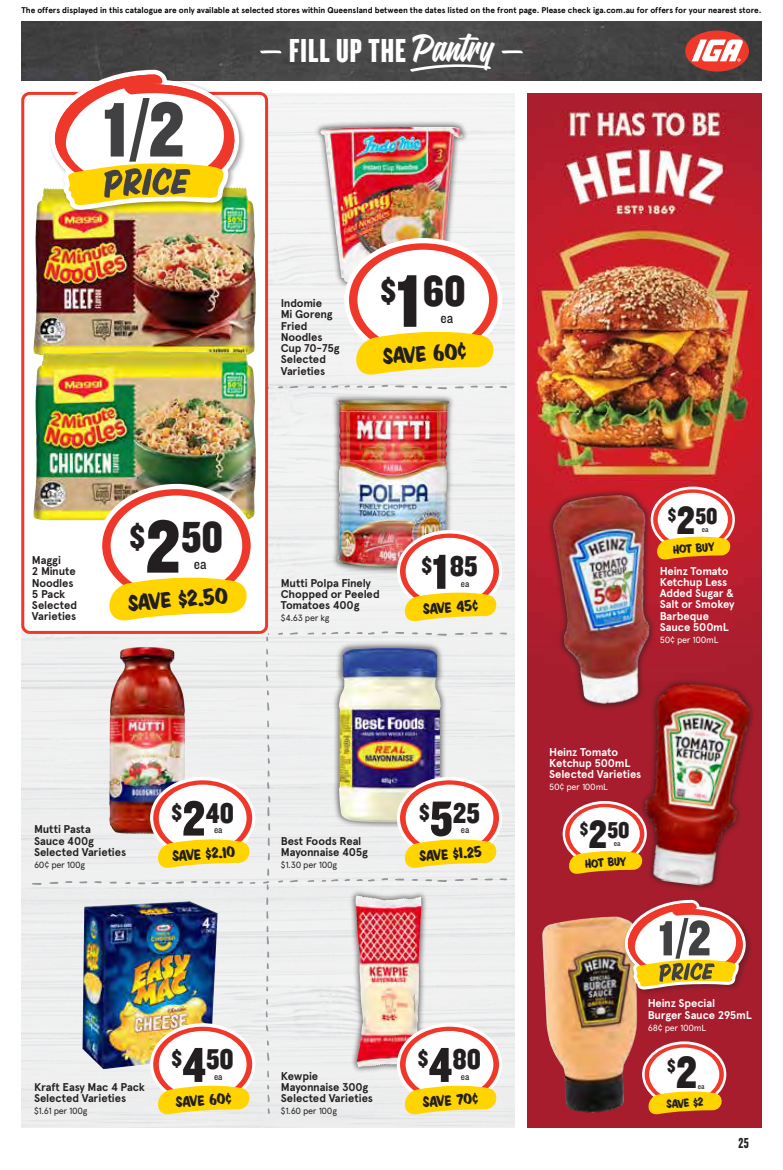
<style>
.page{position:relative;width:783px;height:1170px;background:#fff}
.page>*{position:absolute;margin:0;border:0;box-sizing:border-box;transform-origin:0 0}
.t1{font:46.8px "Knockout 70 Full Welterwt";color:#231f20}
.t2{font:45.15px "Knockout 70 Full Welterwt";color:#231f20}
.t3{font:34.5px "Knockout 68 Full Featherwt";letter-spacing:.03em;color:#fff}
.t4{font:33.6px "Knockout 70 Full Welterwt";color:#231f20}
.t5{font:29.7px "Knockout 70 Full Welterwt";color:#231f20}
.t6{font:25.05px "Sign Painter House Showcard";color:#231f20}
.t7{font:23.85px "Knockout 70 Full Welterwt";color:#231f20}
.t8{font:22.8px "Knockout 70 Full Welterwt";color:#231f20}
.t9{font:18.15px "Knockout 70 Full Welterwt";color:#231f20}
.t10{font:16.65px "Sign Painter House Showcard";color:#231f20}
.t11{font:15.15px "Knockout 30 Junior Welterwt";color:#231f20}
.t12{font:15px "Knockout 68 Full Featherwt";color:#231f20}
.t13{font:13.35px "Sign Painter House Showcard";color:#231f20}
.t14{font:700 11.25px/11.2px "Apercu";letter-spacing:-.01em;color:#231f20}
.t15{font:700 11.25px/11.2px "Apercu";letter-spacing:-.015em;color:#fff}
.t16{font:10.05px "Knockout 30 Junior Welterwt";color:#231f20}
.t17{font:9px "Apercu";letter-spacing:-.035em;color:#231f20}
.t18{font:9px "Apercu";letter-spacing:-.03em;color:#fff}
.t19{font:700 8.25px "Apercu";color:#000}
.t20{font:8.1px "Knockout 30 Junior Welterwt";color:#231f20}
.s1{font-family:"Signalist";font-size:49.5px}
.s2{font-size:77.4px}
.s3{font-size:51px}
.s4{font-size:40.8px}
</style>
<div class="page">
<img style="left:21px;top:21px;width:740px;height:60px">
<svg style="left:259px;top:50px;width:23px;height:4px"></svg>
<svg style="left:500px;top:50px;width:24px;height:4px"></svg>
<div style="left:685px;top:31px;width:63px;height:41px;background:#ef3829;border-radius:50%"></div>
<svg style="left:691px;top:39px;width:52px;height:23px"></svg>
<svg style="left:409px;top:63px;width:83px;height:9px"></svg>
<div style="left:21px;top:93px;width:493px;height:1034px;background:#f0f1f2"></div>
<img style="left:527px;top:94px;width:234px;height:1033px">
<img style="left:23px;top:93px;width:243px;height:539px;border-radius:7px">
<div style="left:21px;top:92px;width:247px;height:542px;border:3px solid #ef3829;border-radius:7px"></div>
<div style="left:639px;top:677px;width:116px;height:214px;background:#a71d2d"></div>
<img style="left:636px;top:680px;width:115px;height:208px">
<div style="left:546px;top:489px;width:110px;height:221px;background:#231f20;opacity:.65"></div>
<img style="left:552px;top:495px;width:97px;height:209px">
<img style="left:542px;top:916px;width:96px;height:196px">
<img style="left:78px;top:350px;width:54px;height:4px">
<div style="left:314px;top:120px;width:155px;height:169px;background:#231f20;opacity:.65"></div>
<img style="left:320px;top:127px;width:143px;height:156px">
<div style="left:331px;top:393px;width:124px;height:181px;background:#231f20;opacity:.65"></div>
<img style="left:337px;top:400px;width:112px;height:167px">
<div style="left:97px;top:484px;width:158px;height:123px;background:#fff;border-radius:50%"></div>
<div style="left:102px;top:489px;width:148px;height:113px;background:#ef3829;border-radius:50%"></div>
<div style="left:111px;top:495px;width:131px;height:100px;background:#fff;border-radius:50%"></div>
<svg style="left:102px;top:575px;width:151px;height:49px"></svg>
<div style="left:344px;top:238px;width:158px;height:123px;background:#fff;border-radius:50%"></div>
<div style="left:349px;top:243px;width:148px;height:113px;background:#ef3829;border-radius:50%"></div>
<div style="left:357px;top:250px;width:132px;height:100px;background:#fff;border-radius:50%"></div>
<svg style="left:348px;top:329px;width:152px;height:50px"></svg>
<div style="left:397px;top:530px;width:105px;height:82px;background:#fff;border-radius:50%"></div>
<svg style="left:400px;top:533px;width:99px;height:76px"></svg>
<div style="left:405px;top:538px;width:88px;height:66px;background:#fff;border-radius:50%"></div>
<svg style="left:399px;top:591px;width:101px;height:33px"></svg>
<svg style="left:562px;top:800px;width:84px;height:66px"></svg>
<svg style="left:565px;top:803px;width:79px;height:61px"></svg>
<div style="left:569px;top:807px;width:70px;height:53px;background:#fff;border-radius:50%"></div>
<svg style="left:564px;top:849px;width:81px;height:27px"></svg>
<svg style="left:650px;top:486px;width:84px;height:66px"></svg>
<svg style="left:653px;top:489px;width:79px;height:60px"></svg>
<div style="left:657px;top:493px;width:70px;height:53px;background:#fff;border-radius:50%"></div>
<svg style="left:652px;top:535px;width:81px;height:26px"></svg>
<svg style="left:642px;top:1041px;width:84px;height:66px"></svg>
<svg style="left:644px;top:1044px;width:79px;height:60px"></svg>
<div style="left:649px;top:1047px;width:70px;height:53px;background:#fff;border-radius:50%"></div>
<svg style="left:644px;top:1090px;width:81px;height:26px"></svg>
<div style="left:622px;top:897px;width:130px;height:99px;background:#231f20;opacity:.4"></div>
<svg style="left:623px;top:899px;width:125px;height:90px"></svg>
<div style="left:48px;top:68px;width:198px;height:149px;background:#231f20;opacity:.4"></div>
<svg style="left:49px;top:70px;width:194px;height:140px"></svg>
<svg style="left:268px;top:385px;width:242px;height:5px"></svg>
<img style="left:32px;top:631px;width:478px;height:485px">
<p class="t19" style="left:21px;top:5px;width:741px">The offers displayed in this catalogue are only available at selected stores within Queensland between the dates listed on the front page. Please check iga.com.au for offers for your nearest store.</p>
<h3 class="t3" style="left:289px;top:29px;width:205px">FILL UP THE <span class="s1">Pantry</span></h3>
<p class="t14" style="left:281px;top:297px;width:60px">Indomie<br>Mi Goreng<br>Fried<br>Noodles<br>Cup 70‑75g<br>Selected<br>Varieties</p>
<h3 class="t4" style="left:380px;top:269px;width:17px">$</h3>
<h2 class="t2" style="left:396px;top:262px;width:71px"><span class="s2">1</span>60</h2>
<h3 class="t11" style="left:440px;top:307px;width:14px">ea</h3>
<h3 class="t6" style="left:382px;top:342px;width:85px;rotate:-4deg">SAVE 60¢</h3>
<p class="t14" style="left:32px;top:554px;width:47px">Maggi<br>2 Minute<br>Noodles<br>5 Pack<br>Selected<br>Varieties</p>
<h3 class="t4" style="left:129px;top:515px;width:17px">$</h3>
<h2 class="t2" style="left:145px;top:508px;width:80px"><span class="s2">2</span>50</h2>
<h3 class="t11" style="left:194px;top:553px;width:14px">ea</h3>
<h3 class="t6" style="left:127px;top:588px;width:101px;rotate:-4deg">SAVE $2.50</h3>
<p class="t14" style="left:281px;top:577px;width:100px">Mutti Polpa Finely<br>Chopped or Peeled<br>Tomatoes 400g</p>
<p class="t17" style="left:281px;top:612px;width:50px">$4.63 per kg</p>
<h3 class="t8" style="left:421px;top:550px;width:12px">$</h3>
<h3 class="t5" style="left:432px;top:547px;width:47px"><span class="s3">1</span>85</h3>
<p class="t16" style="left:461px;top:576px;width:10px">ea</p>
<h3 class="t10" style="left:422px;top:599px;width:57px;rotate:-4deg">SAVE 45¢</h3>
<h3 class="t9" style="left:667px;top:503px;width:10px">$</h3>
<h3 class="t7" style="left:676px;top:500px;width:43px"><span class="s4">2</span>50</h3>
<p class="t20" style="left:701px;top:523px;width:8px">ea</p>
<p class="t13" style="left:672px;top:542px;width:43px;rotate:-4deg">HOT BUY</p>
<p class="t15" style="left:659px;top:565px;width:76px">Heinz Tomato<br>Ketchup Less<br>Added Sugar &amp;<br>Salt or Smokey<br>Barbeque<br>Sauce 500mL</p>
<p class="t18" style="left:659px;top:634px;width:60px">50¢ per 100mL</p>
<p class="t15" style="left:549px;top:746px;width:94px">Heinz Tomato<br>Ketchup 500mL<br>Selected Varieties</p>
<p class="t18" style="left:549px;top:781px;width:60px">50¢ per 100mL</p>
<p class="t14" style="left:34px;top:823px;width:94px">Mutti Pasta<br>Sauce 400g<br>Selected Varieties</p>
<p class="t17" style="left:34px;top:859px;width:52px">60¢ per 100g</p>
<h3 class="t8" style="left:171px;top:797px;width:12px">$</h3>
<h3 class="t5" style="left:182px;top:794px;width:53px"><span class="s3">2</span>40</h3>
<p class="t16" style="left:214px;top:823px;width:10px">ea</p>
<h3 class="t10" style="left:171px;top:846px;width:64px;rotate:-4deg">SAVE $2.10</h3>
<p class="t14" style="left:281px;top:835px;width:89px">Best Foods Real<br>Mayonnaise 405g</p>
<p class="t17" style="left:281px;top:859px;width:58px">$1.30 per 100g</p>
<h3 class="t8" style="left:419px;top:797px;width:12px">$</h3>
<h3 class="t5" style="left:429px;top:794px;width:52px"><span class="s3">5</span>25</h3>
<p class="t16" style="left:461px;top:823px;width:10px">ea</p>
<h3 class="t10" style="left:419px;top:846px;width:64px;rotate:-4deg">SAVE $1.25</h3>
<h3 class="t9" style="left:579px;top:817px;width:10px">$</h3>
<h3 class="t7" style="left:588px;top:814px;width:43px"><span class="s4">2</span>50</h3>
<p class="t20" style="left:613px;top:838px;width:8px">ea</p>
<p class="t13" style="left:584px;top:856px;width:43px;rotate:-4deg">HOT BUY</p>
<p class="t15" style="left:647px;top:997px;width:106px">Heinz Special<br>Burger Sauce 295mL</p>
<p class="t18" style="left:647px;top:1022px;width:60px">68¢ per 100mL</p>
<p class="t14" style="left:34px;top:1081px;width:112px">Kraft Easy Mac 4 Pack<br>Selected Varieties</p>
<p class="t17" style="left:34px;top:1105px;width:55px">$1.61 per 100g</p>
<h3 class="t8" style="left:171px;top:1043px;width:12px">$</h3>
<h3 class="t5" style="left:182px;top:1040px;width:53px"><span class="s3">4</span>50</h3>
<p class="t16" style="left:214px;top:1069px;width:10px">ea</p>
<h3 class="t10" style="left:175px;top:1092px;width:57px;rotate:-4deg">SAVE 60¢</h3>
<p class="t14" style="left:281px;top:1070px;width:94px">Kewpie<br>Mayonnaise 300g<br>Selected Varieties</p>
<p class="t17" style="left:281px;top:1105px;width:58px">$1.60 per 100g</p>
<h3 class="t8" style="left:418px;top:1043px;width:12px">$</h3>
<h3 class="t5" style="left:428px;top:1040px;width:54px"><span class="s3">4</span>80</h3>
<p class="t16" style="left:461px;top:1069px;width:10px">ea</p>
<h3 class="t10" style="left:422px;top:1092px;width:57px;rotate:-4deg">SAVE 70¢</h3>
<h3 class="t9" style="left:667px;top:1054px;width:10px">$</h3>
<h1 class="t1" style="left:675px;top:1042px;width:23px">2</h1>
<p class="t20" style="left:697px;top:1080px;width:8px">ea</p>
<p class="t13" style="left:665px;top:1096px;width:39px;rotate:-4deg">SAVE $2</p>
<h3 class="t12" style="left:738px;top:1133px;width:12px">25</h3>
</div>
